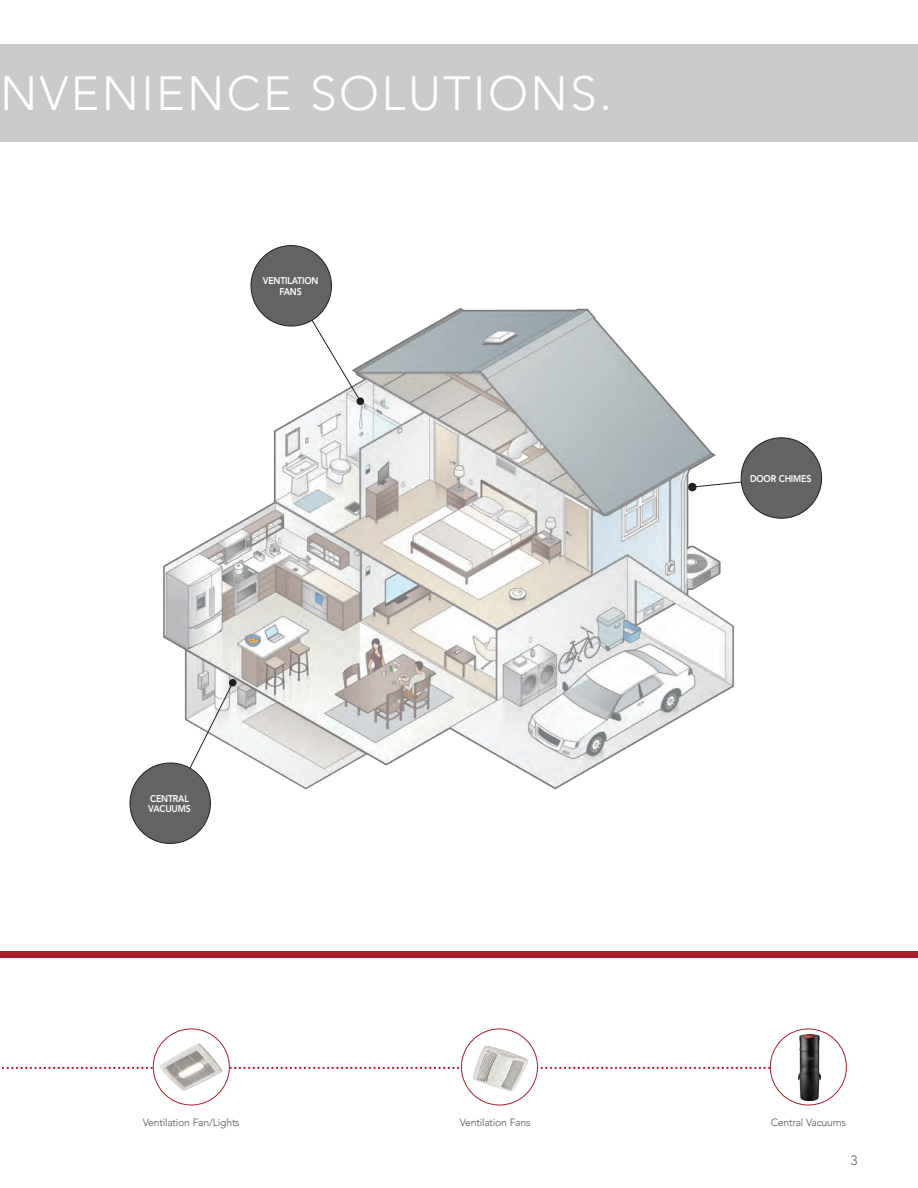
<style>
.page{position:relative;width:918px;height:1188px;background:#fff}
.page>*{position:absolute;margin:0;border:0;box-sizing:border-box;transform-origin:0 0}
.t1{font:300 48px "Avenir";letter-spacing:.05em;color:#fff}
.t2{font:13.5px "Avenir";color:#6c6d70}
.t3{font:300 10.5px "Avenir";letter-spacing:-.02em;color:#57585a}
.t4{font:800 9.75px/10.5px "Avenir LT Std";letter-spacing:-.02em;color:#fff;text-align:center;scale:.9 1}
</style>
<div class="page">
<svg style="left:736px;top:481px;width:6px;height:7px"></svg>
<div style="left:0;top:951px;width:918px;height:7px;background:#ab1e2c"></div>
<img style="left:160px;top:303px;width:576px;height:490px">
<svg style="left:2px;top:1067px;width:768px;height:2px"></svg>
<div style="left:251px;top:246px;width:80px;height:80px;background:#656263;border-radius:50%"></div>
<div style="left:251px;top:245px;width:81px;height:81px;border:1px solid #231f20;border-radius:50%"></div>
<div style="left:130px;top:763px;width:80px;height:80px;background:#656263;border-radius:50%"></div>
<div style="left:130px;top:763px;width:81px;height:81px;border:1px solid #231f20;border-radius:50%"></div>
<div style="left:357px;top:397px;width:7px;height:8px;background:#231f20;border-radius:50%"></div>
<svg style="left:311px;top:319px;width:50px;height:83px"></svg>
<svg style="left:189px;top:678px;width:48px;height:91px"></svg>
<div style="left:153px;top:1029px;width:76px;height:76px;background:#fff;border-radius:50%"></div>
<div style="left:153px;top:1029px;width:77px;height:76px;border:1px solid #ab1e2c;border-radius:50%"></div>
<img style="left:159px;top:1043px;width:63px;height:48px">
<div style="left:461px;top:1029px;width:77px;height:76px;background:#fff;border-radius:50%"></div>
<div style="left:461px;top:1029px;width:77px;height:76px;border:1px solid #ab1e2c;border-radius:50%"></div>
<img style="left:473px;top:1046px;width:55px;height:46px">
<div style="left:770px;top:1029px;width:77px;height:76px;border:1px solid #ab1e2c;border-radius:50%"></div>
<img style="left:799px;top:1034px;width:21px;height:66px">
<div style="left:741px;top:438px;width:81px;height:80px;background:#656263;border-radius:50%"></div>
<div style="left:741px;top:437px;width:81px;height:82px;border:1px solid #231f20;border-radius:50%"></div>
<div style="left:0;top:44px;width:918px;height:98px;background:#c9cacc"></div>
<h1 class="t1" style="left:0;top:65px;width:613px">NVENIENCE SOLUTIONS.</h1>
<p class="t4" style="left:263px;top:276px;width:63px">VENTILATION<br>FANS</p>
<p class="t4" style="left:150px;top:793px;width:45px">CENTRAL</p>
<p class="t4" style="left:148px;top:804px;width:49px">VACUUMS</p>
<p class="t4" style="left:750px;top:473px;width:70px">DOOR CHIMES</p>
<p class="t3" style="left:143px;top:1116px;width:99px">Ventilation Fan/Lights</p>
<p class="t3" style="left:460px;top:1116px;width:72px">Ventilation Fans</p>
<p class="t3" style="left:771px;top:1116px;width:77px">Central Vacuums</p>
<p class="t2" style="left:851px;top:1152px;width:9px">3</p>
</div>
